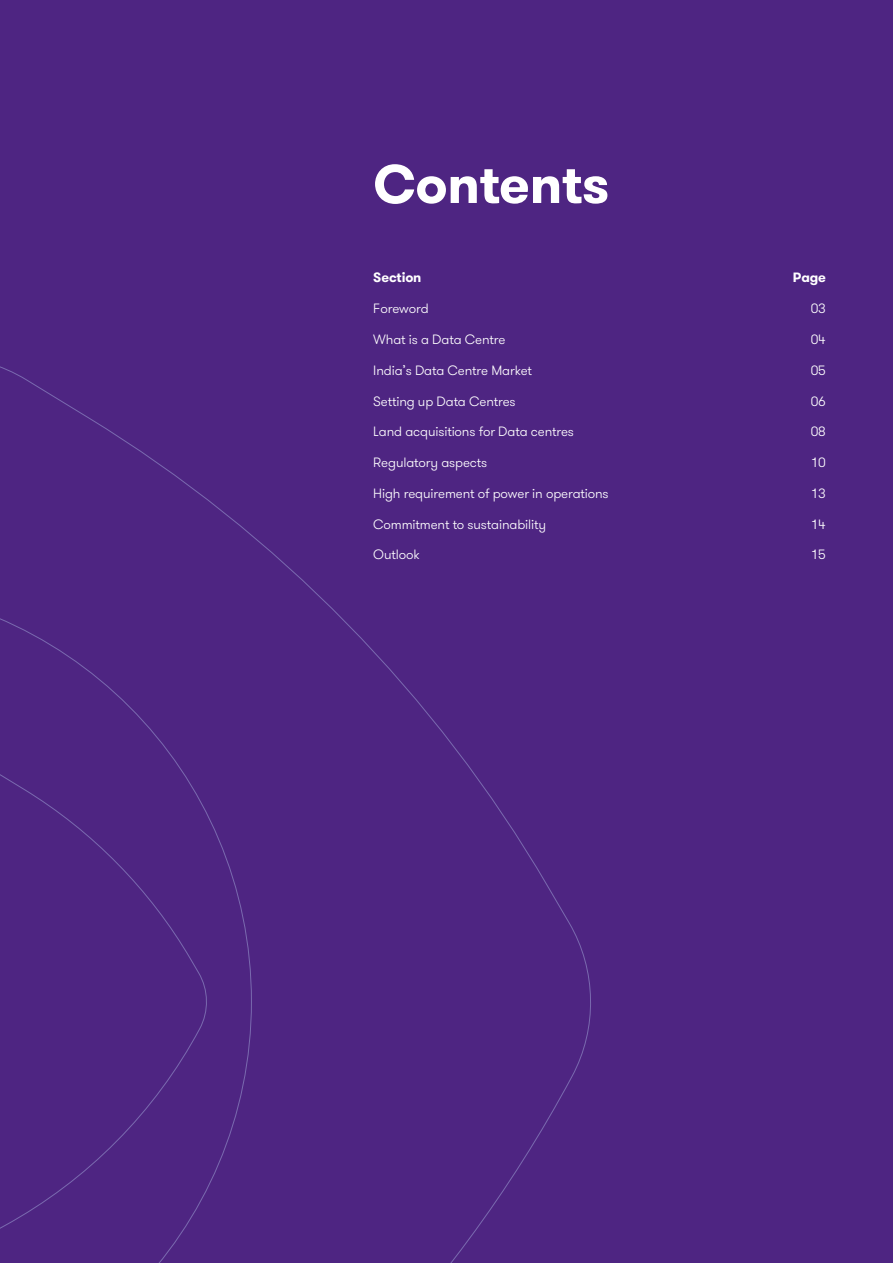
<style>
.page{position:relative;width:893px;height:1263px;background:#4e2582}
.page>*{position:absolute;margin:0;border:0;box-sizing:border-box;transform-origin:0 0}
._02_Headline_two_Bold_36pt{font:700 54px "GT Walsheim Pro";letter-spacing:-.01em;color:#fff}
.TOC_text{font:300 13.5px "GT Walsheim Pro";letter-spacing:-.01em;color:#fff}
.TOC_Headline{font:700 13.5px "GT Walsheim Pro";letter-spacing:-.01em;color:#fff}
</style>
<div class="page">
<div style="left:0;top:348px;width:598px;height:915px;background:#4e2582"></div>
<div style="left:0;top:584px;width:252px;height:679px;background:#4e2582"></div>
<p class="_02_Headline_two_Bold_36pt" style="left:373px;top:149px;width:238px">Contents</p>
<p class="TOC_Headline" style="left:373px;top:269px;width:50px">Section</p>
<p class="TOC_Headline" style="left:793px;top:269px;width:35px">Page</p>
<p class="TOC_text" style="left:373px;top:300px;width:57px">Foreword</p>
<p class="TOC_text" style="left:811px;top:300px;width:17px">03</p>
<p class="TOC_text" style="left:373px;top:331px;width:134px">What is a Data Centre</p>
<p class="TOC_text" style="left:811px;top:331px;width:17px">04</p>
<p class="TOC_text" style="left:373px;top:362px;width:160px">India’s Data Centre Market</p>
<p class="TOC_text" style="left:811px;top:362px;width:17px">05</p>
<p class="TOC_text" style="left:373px;top:392px;width:144px">Setting up Data Centres</p>
<p class="TOC_text" style="left:811px;top:392px;width:17px">06</p>
<p class="TOC_text" style="left:373px;top:423px;width:202px">Land acquisitions for Data centres</p>
<p class="TOC_text" style="left:811px;top:423px;width:17px">08</p>
<p class="TOC_text" style="left:373px;top:454px;width:115px">Regulatory aspects</p>
<p class="TOC_text" style="left:811px;top:454px;width:17px">10</p>
<p class="TOC_text" style="left:373px;top:485px;width:237px">High requirement of power in operations</p>
<p class="TOC_text" style="left:811px;top:485px;width:17px">13</p>
<p class="TOC_text" style="left:373px;top:515px;width:174px">Commitment to sustainability</p>
<p class="TOC_text" style="left:811px;top:515px;width:17px">14</p>
<p class="TOC_text" style="left:373px;top:546px;width:48px">Outlook</p>
<p class="TOC_text" style="left:811px;top:546px;width:17px">15</p>
</div>
